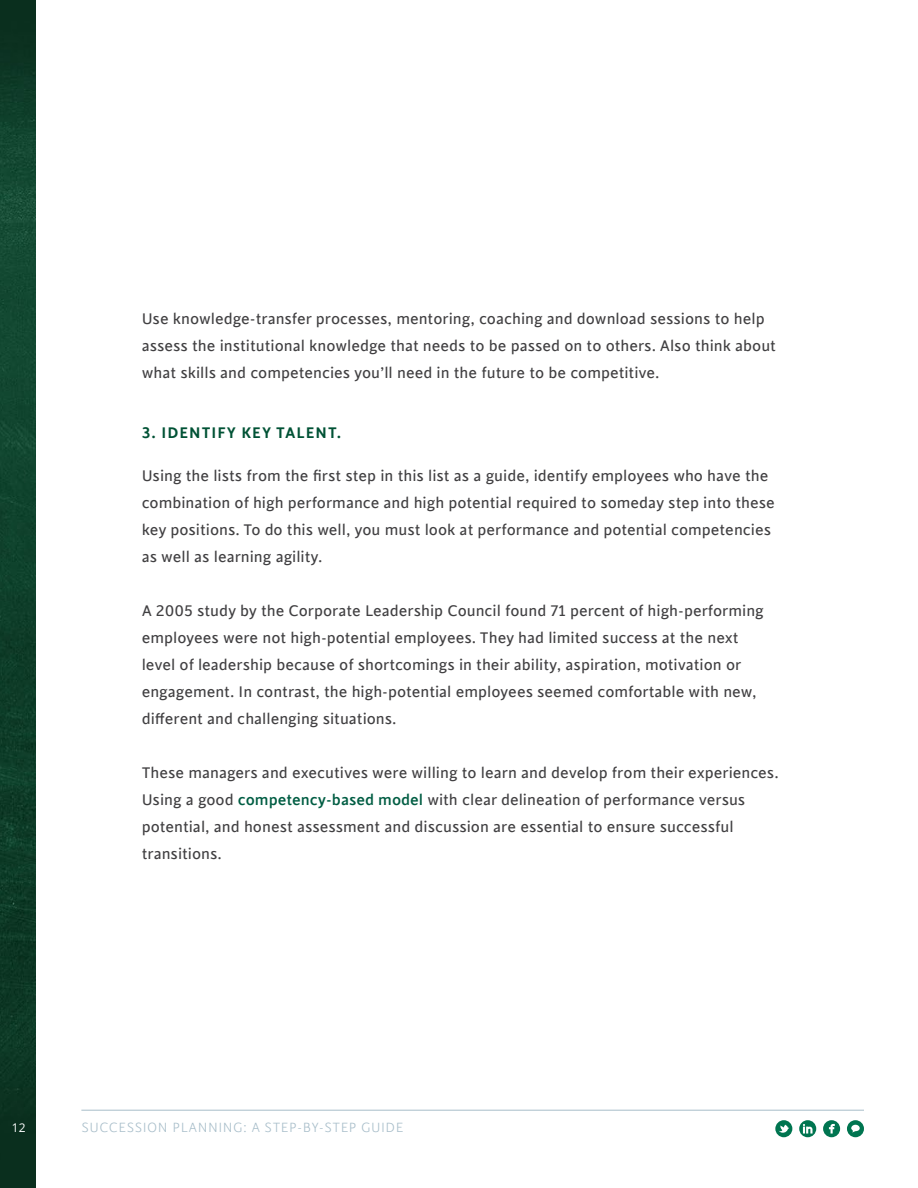
<style>
.page{position:relative;width:918px;height:1188px;background:#fff}
.page>*{position:absolute;margin:0;border:0;box-sizing:border-box;transform-origin:0 0}
.txt{font:17.25px/27px "Cinta";color:#414042}
.B-head{font:600 17.25px "Cinta";letter-spacing:.06em;color:#005235}
.t1{font:300 15px "Cinta";letter-spacing:.035em;color:#a7bdc9}
.t2{font:12px "Open Sans";color:#fff}
.s1{font-weight:500;color:#005d43}
</style>
<div class="page">
<img style="left:0;top:0;width:35px;height:1188px">
<hr style="left:81px;top:1110px;width:783px;height:1px;background:#a7bdc9">
<svg style="left:775px;top:1120px;width:17px;height:17px"></svg>
<svg style="left:799px;top:1120px;width:17px;height:17px"></svg>
<svg style="left:823px;top:1120px;width:17px;height:17px"></svg>
<svg style="left:847px;top:1120px;width:17px;height:17px"></svg>
<p class="txt" style="left:142px;top:305px;width:636px">Use knowledge-transfer processes, mentoring, coaching and download sessions to help assess the institutional knowledge that needs to be passed on to others. Also think about what skills and competencies you’ll need in the future to be competitive.</p>
<p class="B-head" style="left:142px;top:422px;width:201px">3. IDENTIFY KEY TALENT.</p>
<p class="txt" style="left:142px;top:463px;width:635px">Using the lists from the first step in this list as a guide, identify employees who have the combination of high performance and high potential required to someday step into these key positions. To do this well, you must look at performance and potential competencies as well as learning agility.</p>
<p class="txt" style="left:142px;top:598px;width:624px">A 2005 study by the Corporate Leadership Council found 71 percent of high-performing employees were not high-potential employees. They had limited success at the next level of leadership because of shortcomings in their ability, aspiration, motivation or engagement. In contrast, the high-potential employees seemed comfortable with new, different and challenging situations.</p>
<p class="txt" style="left:142px;top:760px;width:638px">These managers and executives were willing to learn and develop from their experiences.<br>Using a good <span class="s1">competency-based model</span> with clear delineation of performance versus potential, and honest assessment and discussion are essential to ensure successful transitions.</p>
<p class="t2" style="left:12px;top:1119px;width:15px">12</p>
<p class="t1" style="left:81px;top:1119px;width:324px">SUCCESSION PLANNING: A STEP-BY-STEP GUIDE</p>
</div>
